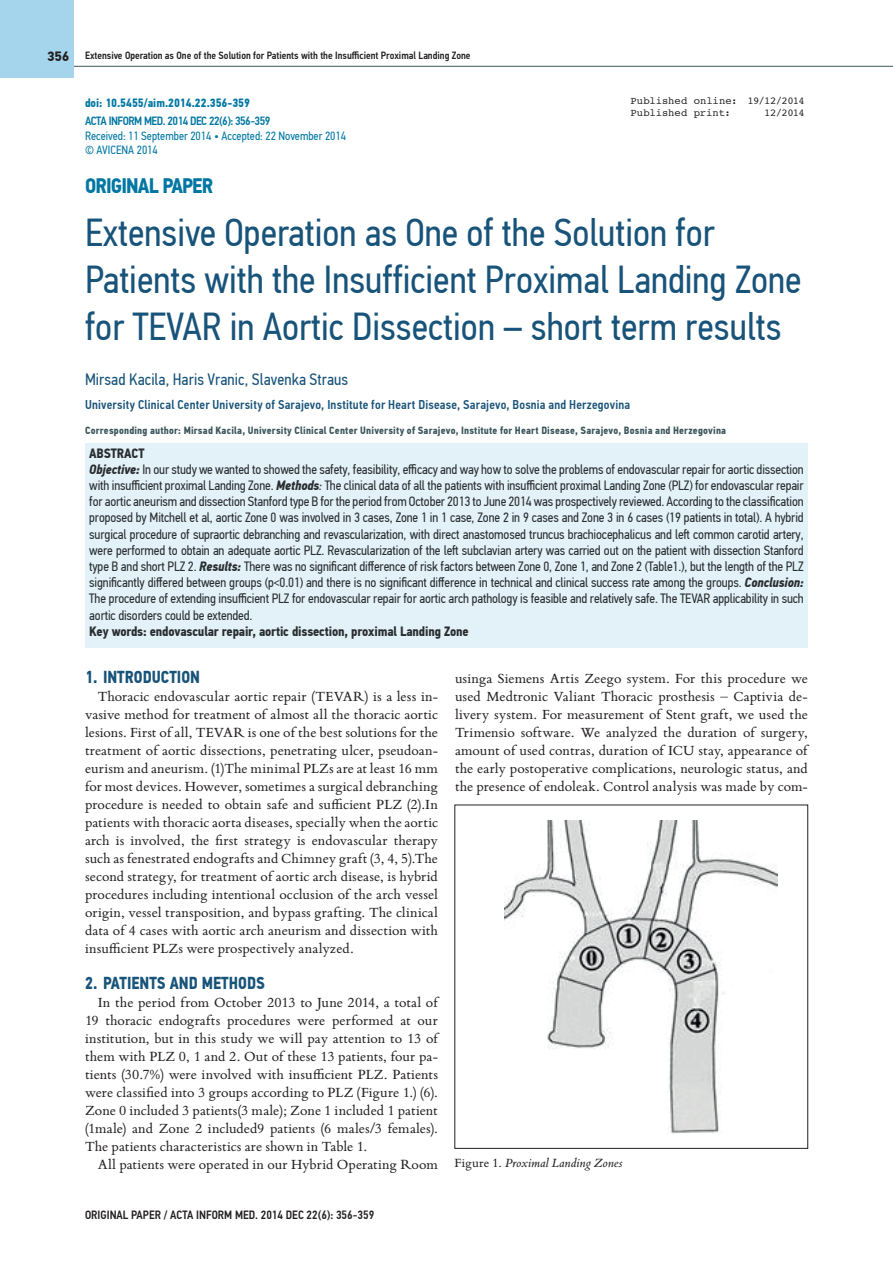
<style>
.page{position:relative;width:893px;height:1263px;background:#fff}
.page>*{position:absolute;margin:0;border:0;box-sizing:border-box;transform-origin:0 0}
.t1{font:39px/46.8px "PF Din Text Cond Pro";color:#185379}
.t2{font:700 21px "PF Din Text Cond Pro";letter-spacing:-.04em;color:#0077a3}
.t3{font:700 17.4px "PF Din Text Cond Pro";color:#185379;scale:.95 1}
.t4{font:16.5px "PF Din Text Cond Pro";letter-spacing:.005em;color:#185379}
.t5{font:15px/18px "Bembo Book MT Pro";color:#231f20;text-align:justify}
.t6{font:13.5px/16.2px "PF Din Text Cond Pro";letter-spacing:-.01em;color:#292d2f}
.t7{font:700 13.5px "PF Din Text Cond Pro";letter-spacing:-.01em;color:#292d2f}
.t8{font:italic 13.5px "Bembo Book MT Pro";letter-spacing:.005em;color:#231f20}
.t9{font:700 13.5px "PF Din Text Pro";color:#231f20}
.t10{font:500 12.75px "PF Din Text Cond Pro";letter-spacing:.015em;color:#185379}
.t11{font:12px/14.4px "PF Din Text Cond Pro";color:#0077a3}
.t12{font:500 12px "PF Din Text Cond Pro";color:#231f20}
.t13{font:500 12px "PF Din Text Cond Pro";letter-spacing:-.04em;color:#0077a3}
.t14{font:700 12px "PF Din Text Cond Pro";color:#0077a3}
.t15{font:700 10.5px "PF Din Text Cond Pro";letter-spacing:.02em;color:#3a555c}
.t16{font:500 10.5px "PF Din Text Cond Pro";color:#231f20}
.t17{font:10.5px/12.3px "Courier 10 Pitch BT";letter-spacing:-.01em;color:#231f20}
.s1{font-weight:700}
.s2{font-weight:700;font-style:italic}
.s3{font-style:italic}
.s4{font-style:normal}
</style>
<div class="page">
<hr style="left:0;top:66px;width:893px;height:1px;background:#3a555c">
<div style="left:0;top:0;width:73px;height:78px;background:#a5d5ec"></div>
<div style="left:85px;top:443px;width:723px;height:204px;background:#e3f1f9"></div>
<img style="left:504px;top:820px;width:274px;height:313px">
<p class="t9" style="left:47px;top:48px;width:24px">356</p>
<p class="t16" style="left:85px;top:49px;width:387px">Extensive Operation as One of the Solution for Patients with the Insufficient Proximal Landing Zone</p>
<p class="t14" style="left:85px;top:95px;width:166px">doi: 10.5455/aim.2014.22.356-359</p>
<p class="t13" style="left:85px;top:114px;width:187px">ACTA INFORM MED. 2014 DEC 22(6): 356-359</p>
<p class="t11" style="left:85px;top:128px;width:263px">Received: 11 September 2014 • Accepted: 22 November 2014 © AVICENA 2014</p>
<h2 class="t2" style="left:85px;top:173px;width:130px">ORIGINAL PAPER</h2>
<p class="t17" style="left:630px;top:95px;width:176px">Published online: 19/12/2014<br>Published print:</p>
<p class="t17" style="left:764px;top:107px;width:42px">12/2014</p>
<h1 class="t1" style="left:85px;top:209px;width:718px">Extensive Operation as One of the Solution for<br>Patients with the Insufficient Proximal Landing Zone for TEVAR in Aortic Dissection – short term results</h1>
<p class="t4" style="left:85px;top:370px;width:265px">Mirsad Kacila, Haris Vranic, Slavenka Straus</p>
<p class="t10" style="left:85px;top:397px;width:547px">University Clinical Center University of Sarajevo, Institute for Heart Disease, Sarajevo, Bosnia and Herzegovina</p>
<p class="t15" style="left:85px;top:424px;width:643px">Corresponding author: Mirsad Kacila, University Clinical Center University of Sarajevo, Institute for Heart Disease, Sarajevo, Bosnia and Herzegovina</p>
<p class="t6" style="left:89px;top:445px;width:716px"><span class="s1">ABSTRACT<br></span><span class="s2">Objective:</span> In our study we wanted to showed the safety, feasibility, efficacy and way how to solve the problems of endovascular repair for aortic dissection with insufficient proximal Landing Zone. <span class="s2">Methods</span><span class="s3">:</span> The clinical data of all the patients with insufficient proximal Landing Zone (PLZ) for endovascular repair for aortic aneurism and dissection Stanford type B for the period from October 2013 to June 2014 was prospectively reviewed. According to the classification proposed by Mitchell et al, aortic Zone 0 was involved in 3 cases, Zone 1 in 1 case, Zone 2 in 9 cases and Zone 3 in 6 cases (19 patients in total). A hybrid surgical procedure of supraortic debranching and revascularization, with direct anastomosed truncus brachiocephalicus and left common carotid artery, were performed to obtain an adequate aortic PLZ. Revascularization of the left subclavian artery was carried out on the patient with dissection Stanford type B and short PLZ 2. <span class="s2">Results:</span> There was no significant difference of risk factors between Zone 0, Zone 1, and Zone 2 (Table1.), but the length of the PLZ significantly differed between groups (p&lt;0.01) and there is no significant difference in technical and clinical success rate among the groups. <span class="s2">Conclusion:<br></span>The procedure of extending insufficient PLZ for endovascular repair for aortic arch pathology is feasible and relatively safe. The TEVAR applicability in such aortic disorders could be extended.</p>
<p class="t7" style="left:89px;top:623px;width:381px">Key words: endovascular repair, aortic dissection, proximal Landing Zone</p>
<p class="t3" style="left:85px;top:667px;width:123px">1. INTRODUCTION</p>
<p class="t5" style="left:85px;top:687px;width:354px;text-indent:13px">Thoracic endovascular aortic repair (TEVAR) is a less in&shy;vasive method for treatment of almost all the thoracic aortic lesions. First of all, TEVAR is one of the best solutions for the treatment of aortic dissections, penetrating ulcer, pseudoan&shy;eurism and aneurism. (1)The minimal PLZs are at least 16 mm for most devices. However, sometimes a surgical debranching procedure is needed to obtain safe and sufficient PLZ (2).In patients with thoracic aorta diseases, specially when the aortic arch is involved, the first strategy is endovascular therapy such as fenestrated endografts and Chimney graft (3, 4, 5).The second strategy, for treatment of aortic arch disease, is hybrid procedures including intentional occlusion of the arch vessel origin, vessel transposition, and bypass grafting. The clinical data of 4 cases with aortic arch aneurism and dissection with insufficient PLZs were prospectively analyzed.</p>
<p class="t3" style="left:85px;top:973px;width:191px">2. PATIENTS AND METHODS</p>
<p class="t5" style="left:85px;top:993px;width:354px;text-indent:13px">In the period from October 2013 to June 2014, a total of 19 thoracic endografts procedures were performed at our institution, but in this study we will pay attention to 13 of them with PLZ 0, 1 and 2. Out of these 13 patients, four pa&shy;tients (30.7%) were involved with insufficient PLZ. Patients were classified into 3 groups according to PLZ (Figure 1.) (6).<br>Zone 0 included 3 patients(3 male); Zone 1 included 1 patient (1male) and Zone 2 included9 patients (6 males/3 females).<br>The patients characteristics are shown in Table 1.</p>
<p class="t5" style="left:98px;top:1155px;width:342px">All patients were operated in our Hybrid Operating Room</p>
<p class="t12" style="left:85px;top:1207px;width:291px">ORIGINAL PAPER / ACTA INFORM MED. 2014 DEC 22(6): 356-359</p>
<p class="t5" style="left:455px;top:669px;width:354px">usinga Siemens Artis Zeego system. For this procedure we used Medtronic Valiant Thoracic prosthesis – Captivia de&shy;livery system. For measurement of Stent graft, we used the Trimensio software. We analyzed the duration of surgery, amount of used contras, duration of ICU stay, appearance of the early postoperative complications, neurologic status, and the presence of endoleak. Control analysis was made by com-</p>
<p class="t8" style="left:455px;top:1153px;width:170px"><span class="s4">Figure 1.</span> Proximal Landing Zones</p>
</div>
